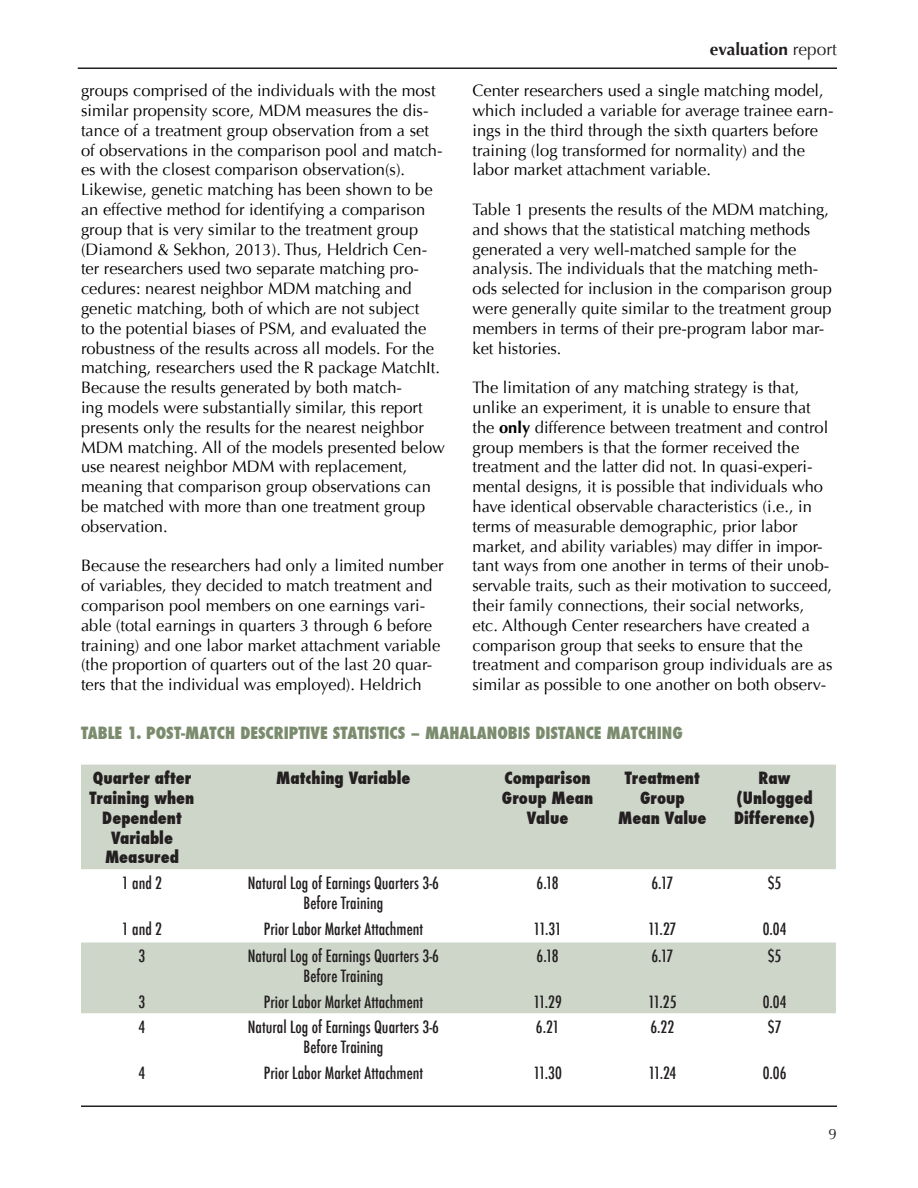
<style>
.page{position:relative;width:918px;height:1188px;background:#fff}
.page>*{position:absolute;margin:0;border:0;box-sizing:border-box;transform-origin:0 0}
.t1{font:700 17.25px "Optima";color:#231f20}
.t2{font:16.5px/19.8px "Optima";color:#000}
.t3{font:500 condensed 16.5px/19.8px "Futura";color:#231f20;text-align:center}
.t4{font:800 condensed 16.5px/19.8px "Futura";color:#231f20;text-align:center}
.t5{font:800 condensed 16.5px "Futura";color:#7b8c6e}
.t6{font:15px "Optima";color:#231f20}
.s1{font-weight:400}
.s2{font-weight:700}
</style>
<div class="page">
<hr style="left:81px;top:1106px;width:756px;height:1px;background:#231f20">
<hr style="left:78px;top:68px;width:759px;height:1px;background:#231f20">
<div style="left:81px;top:765px;width:755px;height:104px;background:#ced5c9"></div>
<svg style="left:81px;top:869px;width:755px;height:1px"></svg>
<div style="left:81px;top:942px;width:755px;height:72px;background:#ced5c9"></div>
<p class="t1" style="left:710px;top:39px;width:129px">evaluation <span class="s1">report</span></p>
<p class="t2" style="left:81px;top:81px;width:365px">groups comprised of the individuals with the most similar propensity score, MDM measures the dis&shy;tance of a treatment group observation from a set of observations in the comparison pool and match&shy;es with the closest comparison observation(s).<br>Likewise, genetic matching has been shown to be an effective method for identifying a comparison group that is very similar to the treatment group (Diamond &amp; Sekhon, 2013). Thus, Heldrich Cen&shy;ter researchers used two separate matching pro&shy;cedures: nearest neighbor MDM matching and genetic matching, both of which are not subject<br>to the potential biases of PSM, and evaluated the robustness of the results across all models. For the matching, researchers used the R package MatchIt.<br>Because the results generated by both match-<br>ing models were substantially similar, this report presents only the results for the nearest neighbor MDM matching. All of the models presented below use nearest neighbor MDM with replacement, meaning that comparison group observations can be matched with more than one treatment group observation.</p>
<p class="t2" style="left:81px;top:556px;width:364px">Because the researchers had only a limited number of variables, they decided to match treatment and comparison pool members on one earnings vari&shy;able (total earnings in quarters 3 through 6 before training) and one labor market attachment variable (the proportion of quarters out of the last 20 quar&shy;ters that the individual was employed). Heldrich</p>
<p class="t2" style="left:472px;top:81px;width:363px">Center researchers used a single matching model, which included a variable for average trainee earn&shy;ings in the third through the sixth quarters before training (log transformed for normality) and the labor market attachment variable.</p>
<p class="t2" style="left:472px;top:200px;width:361px">Table 1 presents the results of the MDM matching, and shows that the statistical matching methods generated a very well-matched sample for the analysis. The individuals that the matching meth&shy;ods selected for inclusion in the comparison group were generally quite similar to the treatment group members in terms of their pre-program labor mar&shy;ket histories.</p>
<p class="t2" style="left:472px;top:378px;width:362px">The limitation of any matching strategy is that, unlike an experiment, it is unable to ensure that the <span class="s2">only</span> difference between treatment and control group members is that the former received the treatment and the latter did not. In quasi-experi&shy;mental designs, it is possible that individuals who have identical observable characteristics (i.e., in terms of measurable demographic, prior labor market, and ability variables) may differ in impor&shy;tant ways from one another in terms of their unob&shy;servable traits, such as their motivation to succeed, their family connections, their social networks, etc. Although Center researchers have created a comparison group that seeks to ensure that the treatment and comparison group individuals are as similar as possible to one another on both observ-</p>
<p class="t5" style="left:81px;top:722px;width:603px">TABLE 1. POST-MATCH DESCRIPTIVE STATISTICS – MAHALANOBIS DISTANCE MATCHING</p>
<p class="t4" style="left:90px;top:768px;width:106px">Quarter after<br>Training when<br>Dependent<br>Variable<br>Measured</p>
<p class="t4" style="left:276px;top:768px;width:136px">Matching Variable</p>
<p class="t4" style="left:502px;top:768px;width:93px">Comparison<br>Group Mean<br>Value</p>
<p class="t4" style="left:618px;top:768px;width:90px">Treatment<br>Group<br>Mean Value</p>
<p class="t4" style="left:734px;top:768px;width:82px">Raw (Unlogged<br>Difference)</p>
<p class="t3" style="left:122px;top:873px;width:42px">1 and 2</p>
<p class="t3" style="left:248px;top:873px;width:193px">Natural Log of Earnings Quarters 3-6<br>Before Training</p>
<p class="t3" style="left:537px;top:873px;width:24px">6.18</p>
<p class="t3" style="left:651px;top:873px;width:23px">6.17</p>
<p class="t3" style="left:768px;top:873px;width:15px">$5</p>
<p class="t3" style="left:122px;top:919px;width:42px">1 and 2</p>
<p class="t3" style="left:264px;top:919px;width:161px">Prior Labor Market Attachment</p>
<p class="t3" style="left:534px;top:919px;width:29px">11.31</p>
<p class="t3" style="left:648px;top:919px;width:30px">11.27</p>
<p class="t3" style="left:763px;top:919px;width:25px">0.04</p>
<p class="t3" style="left:139px;top:946px;width:8px">3</p>
<p class="t3" style="left:248px;top:946px;width:193px">Natural Log of Earnings Quarters 3-6<br>Before Training</p>
<p class="t3" style="left:537px;top:946px;width:24px">6.18</p>
<p class="t3" style="left:651px;top:946px;width:23px">6.17</p>
<p class="t3" style="left:768px;top:946px;width:15px">$5</p>
<p class="t3" style="left:139px;top:992px;width:8px">3</p>
<p class="t3" style="left:264px;top:992px;width:161px">Prior Labor Market Attachment</p>
<p class="t3" style="left:533px;top:992px;width:30px">11.29</p>
<p class="t3" style="left:648px;top:992px;width:30px">11.25</p>
<p class="t3" style="left:763px;top:992px;width:25px">0.04</p>
<p class="t3" style="left:139px;top:1017px;width:8px">4</p>
<p class="t3" style="left:248px;top:1017px;width:193px">Natural Log of Earnings Quarters 3-6<br>Before Training</p>
<p class="t3" style="left:536px;top:1017px;width:25px">6.21</p>
<p class="t3" style="left:650px;top:1017px;width:25px">6.22</p>
<p class="t3" style="left:768px;top:1017px;width:15px">$7</p>
<p class="t3" style="left:139px;top:1063px;width:8px">4</p>
<p class="t3" style="left:264px;top:1063px;width:161px">Prior Labor Market Attachment</p>
<p class="t3" style="left:533px;top:1063px;width:30px">11.30</p>
<p class="t3" style="left:648px;top:1063px;width:29px">11.24</p>
<p class="t3" style="left:763px;top:1063px;width:25px">0.06</p>
<p class="t6" style="left:829px;top:1125px;width:10px">9</p>
</div>
